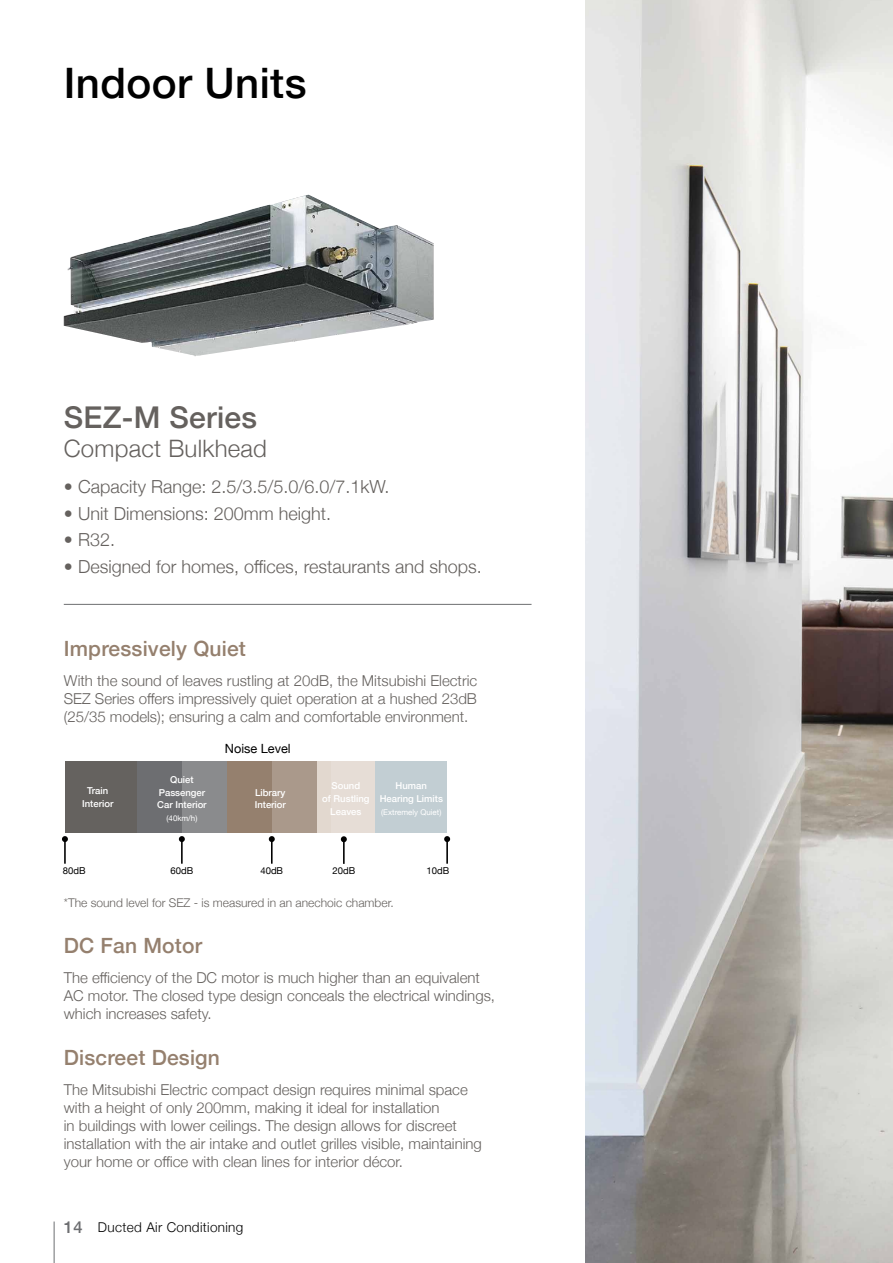
<style>
.page{position:relative;width:893px;height:1263px;background:#fff}
.page>*{position:absolute;margin:0;border:0;box-sizing:border-box;transform-origin:0 0}
.t1{font:500 42px "Helvetica Neue";letter-spacing:.01em;color:#000}
.t2{font:500 30px "Helvetica Neue";letter-spacing:.01em;color:#65615e}
.t3{font:300 24px "Helvetica Neue";letter-spacing:.01em;color:#65615e}
.t4{font:500 21px "Helvetica Neue";letter-spacing:.01em;color:#95806e}
.t5{font:300 18px "Helvetica Neue";color:#65615e}
.t6{font:300 15px/18px "Helvetica Neue";color:#65615e}
.t7{font:300 13.5px "Helvetica Neue";letter-spacing:.025em;color:#000}
.t8{font:12.75px "Helvetica Neue";color:#000}
.t9{font:300 12px "Helvetica Neue";color:#65615e}
.t10{font:500 9.45px/12.8px "Helvetica Neue";color:#fff;text-align:center}
.t11{font:9.45px "Helvetica Neue";color:#000}
.t12{font:7.95px "Helvetica Neue";color:#fff}
.s1{font-weight:500;font-size:16.5px;color:#6d6e71}
</style>
<div class="page">
<hr style="left:54px;top:1221px;width:1px;height:42px;background:#6d6e71">
<hr style="left:64px;top:604px;width:467px;height:1px;background:#6d6e71">
<img style="left:64px;top:195px;width:370px;height:161px">
<img style="left:585px;top:0;width:308px;height:1263px">
<div style="left:137px;top:761px;width:45px;height:72px;background:#6d6e71"></div>
<div style="left:182px;top:761px;width:45px;height:72px;background:#8a8b8d"></div>
<div style="left:227px;top:761px;width:45px;height:72px;background:#95806e"></div>
<div style="left:272px;top:761px;width:45px;height:72px;background:#aa998b"></div>
<div style="left:317px;top:761px;width:13px;height:72px;background:#e2d8cf"></div>
<div style="left:330px;top:761px;width:45px;height:72px;background:#e6ddd6"></div>
<div style="left:65px;top:761px;width:72px;height:72px;background:#65625f"></div>
<div style="left:375px;top:761px;width:72px;height:72px;background:#c2ced3"></div>
<hr style="left:64px;top:839px;width:2px;height:25px;background:#000">
<svg style="left:62px;top:836px;width:6px;height:6px"></svg>
<hr style="left:181px;top:839px;width:2px;height:25px;background:#000">
<svg style="left:179px;top:836px;width:6px;height:6px"></svg>
<hr style="left:271px;top:839px;width:2px;height:25px;background:#000">
<svg style="left:269px;top:836px;width:6px;height:6px"></svg>
<hr style="left:446px;top:839px;width:2px;height:25px;background:#000">
<svg style="left:444px;top:836px;width:6px;height:6px"></svg>
<hr style="left:343px;top:839px;width:2px;height:25px;background:#000">
<svg style="left:341px;top:836px;width:6px;height:6px"></svg>
<h1 class="t1" style="left:64px;top:50px;width:244px">Indoor Units</h1>
<h2 class="t2" style="left:64px;top:393px;width:195px">SEZ-M Series</h2>
<h3 class="t3" style="left:64px;top:429px;width:205px">Compact Bulkhead</h3>
<p class="t5" style="left:64px;top:472px;width:327px">• Capacity Range: 2.5/3.5/5.0/6.0/7.1kW.</p>
<p class="t5" style="left:64px;top:499px;width:269px">• Unit Dimensions: 200mm height.</p>
<p class="t5" style="left:64px;top:525px;width:53px">• R32.</p>
<p class="t5" style="left:64px;top:552px;width:419px">• Designed for homes, offices, restaurants and shops.</p>
<h3 class="t4" style="left:64px;top:632px;width:184px">Impressively Quiet</h3>
<p class="t6" style="left:64px;top:671px;width:415px;text-align:justify">With the sound of leaves rustling at 20dB, the Mitsubishi Electric SEZ Series offers impressively quiet operation at a hushed 23dB (25/35 models); ensuring a calm and comfortable environment.</p>
<p class="t8" style="left:225px;top:739px;width:67px">Noise Level</p>
<p class="t10" style="left:157px;top:772px;width:51px">Quiet<br>Passenger<br>Car Interior</p>
<p class="t12" style="left:167px;top:812px;width:32px">(40km/h)</p>
<p class="t10" style="left:82px;top:783px;width:33px">Train<br>Interior</p>
<p class="t10" style="left:255px;top:785px;width:33px;text-align:left">Library<br>Interior</p>
<p class="t10" style="left:322px;top:779px;width:49px">Sound<br>of Rustling<br>Leaves</p>
<p class="t10" style="left:380px;top:779px;width:65px">Human<br>Hearing Limits</p>
<p class="t12" style="left:381px;top:806px;width:62px">(Extremely Quiet)</p>
<p class="t11" style="left:63px;top:864px;width:24px">80dB</p>
<p class="t11" style="left:170px;top:864px;width:24px">60dB</p>
<p class="t11" style="left:260px;top:864px;width:24px">40dB</p>
<p class="t11" style="left:332px;top:864px;width:24px">20dB</p>
<p class="t11" style="left:426px;top:864px;width:24px">10dB</p>
<p class="t9" style="left:64px;top:893px;width:331px">*The sound level for SEZ - is measured in an anechoic chamber.</p>
<h3 class="t4" style="left:64px;top:929px;width:140px">DC Fan Motor</h3>
<p class="t6" style="left:64px;top:968px;width:433px">The efficiency of the DC motor is much higher than an equivalent<br>AC motor. The closed type design conceals the electrical windings, which increases safety.</p>
<h3 class="t4" style="left:64px;top:1041px;width:158px">Discreet Design</h3>
<p class="t6" style="left:64px;top:1080px;width:420px">The Mitsubishi Electric compact design requires minimal space with a height of only 200mm, making it ideal for installation<br>in buildings with lower ceilings. The design allows for discreet installation with the air intake and outlet grilles visible, maintaining your home or office with clean lines for interior décor.</p>
<p class="t7" style="left:64px;top:1216px;width:181px"><span class="s1">14</span> Ducted Air Conditioning</p>
</div>
